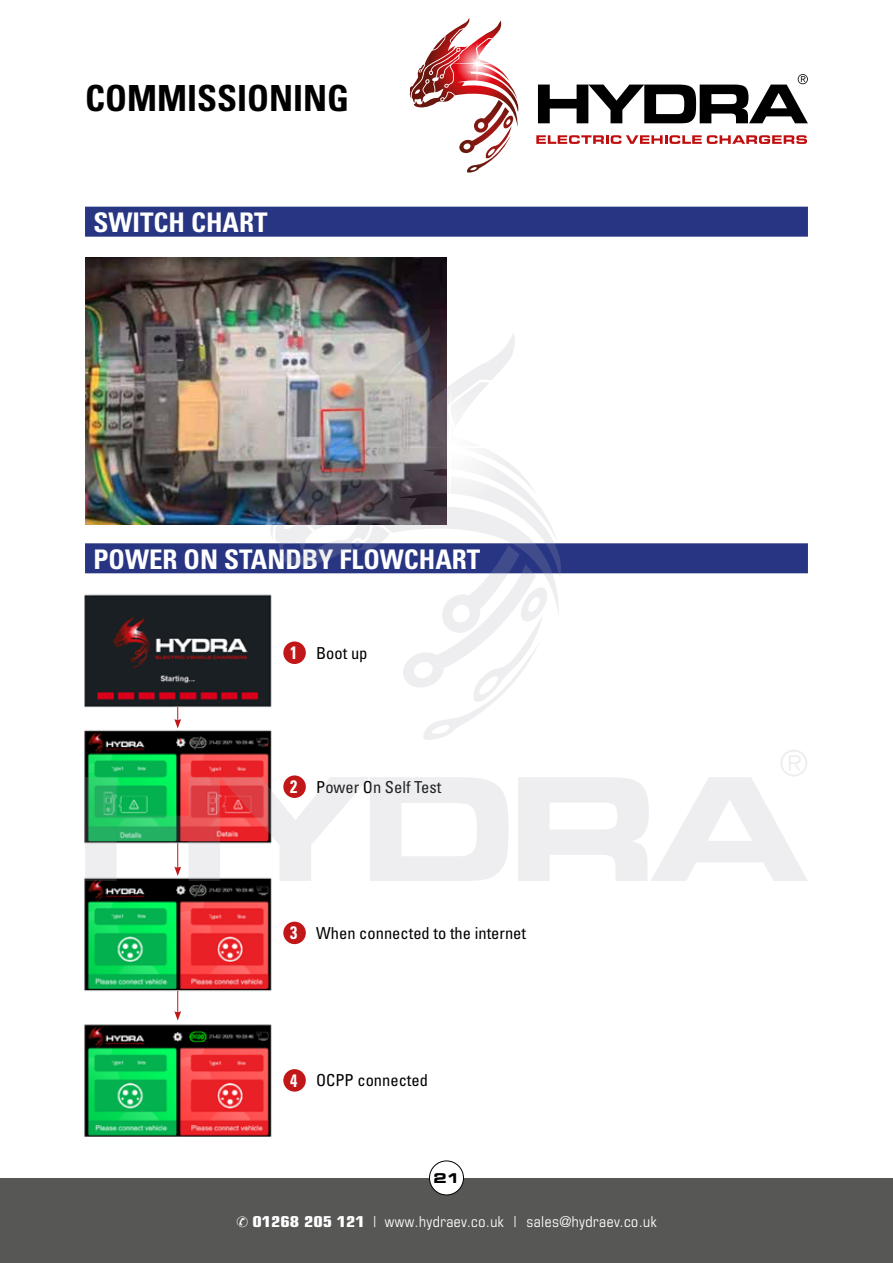
<style>
.page{position:relative;width:893px;height:1263px;background:#fff}
.page>*{position:absolute;margin:0;border:0;box-sizing:border-box;transform-origin:0 0}
.t1{font:700 condensed 36px "Univers LT Std";color:#000}
.t2{font:700 condensed 27px "Univers LT Std";color:#fff}
.t3{font:700 condensed 18px "Univers LT Std";color:#fff;scale:.9 1}
.t4{font:condensed 16.5px "Univers LT Std";color:#000}
.t5{font:condensed 15px "Eurostile LT Std";letter-spacing:.03em;color:#fff}
.t6{font:13.5px "Eurostile LT Std Bold Ex 2";color:#000}
.s1{font-weight:700}
</style>
<div class="page">
<div style="left:0;top:1178px;width:893px;height:85px;background:#575756"></div>
<div style="left:429px;top:1161px;width:34px;height:34px;background:#fff;border-radius:50%"></div>
<div style="left:429px;top:1160px;width:35px;height:35px;border:1px solid #000;border-radius:50%"></div>
<svg style="left:410px;top:18px;width:109px;height:155px"></svg>
<svg style="left:536px;top:135px;width:271px;height:9px"></svg>
<svg style="left:538px;top:74px;width:270px;height:49px"></svg>
<img style="left:85px;top:258px;width:361px;height:267px">
<div style="left:85px;top:207px;width:723px;height:30px;background:#283583"></div>
<div style="left:85px;top:543px;width:723px;height:30px;background:#283583"></div>
<img style="left:84px;top:594px;width:188px;height:543px">
<div style="left:283px;top:641px;width:24px;height:24px;background:#c11718;border-radius:50%"></div>
<div style="left:282px;top:640px;width:25px;height:25px;border:2px solid #fff;border-radius:50%"></div>
<div style="left:282px;top:774px;width:25px;height:25px;border:2px solid #fff;border-radius:50%"></div>
<div style="left:283px;top:921px;width:24px;height:24px;background:#c11718;border-radius:50%"></div>
<div style="left:282px;top:920px;width:25px;height:26px;border:2px solid #fff;border-radius:50%"></div>
<div style="left:283px;top:1068px;width:24px;height:24px;background:#c11718;border-radius:50%"></div>
<div style="left:282px;top:1068px;width:25px;height:25px;border:2px solid #fff;border-radius:50%"></div>
<svg style="left:174px;top:707px;width:7px;height:21px"></svg>
<svg style="left:174px;top:991px;width:7px;height:29px"></svg>
<img style="left:270px;top:325px;width:214px;height:240px">
<svg style="left:402px;top:545px;width:146px;height:195px"></svg>
<svg style="left:372px;top:385px;width:148px;height:126px"></svg>
<svg style="left:85px;top:777px;width:424px;height:104px"></svg>
<svg style="left:518px;top:750px;width:290px;height:131px"></svg>
<h1 class="t1" style="left:85px;top:76px;width:266px">COMMISSIONING</h1>
<h2 class="t2" style="left:94px;top:206px;width:176px">SWITCH CHART</h2>
<h2 class="t2" style="left:94px;top:543px;width:388px">POWER ON STANDBY FLOWCHART</h2>
<p class="t3" style="left:290px;top:642px;width:9px">1</p>
<p class="t4" style="left:316px;top:642px;width:53px">Boot up</p>
<p class="t3" style="left:290px;top:776px;width:9px">2</p>
<p class="t4" style="left:316px;top:776px;width:127px">Power On Self Test</p>
<p class="t3" style="left:290px;top:922px;width:9px">3</p>
<p class="t4" style="left:316px;top:922px;width:211px">When connected to the internet</p>
<p class="t3" style="left:290px;top:1069px;width:9px">4</p>
<p class="t4" style="left:316px;top:1070px;width:113px">OCPP connected</p>
<p class="t6" style="left:433px;top:1169px;width:28px">21</p>
<p class="t5" style="left:236px;top:1212px;width:422px">✆ <span class="s1">01268 205 121</span> | www.hydraev.co.uk | sales@hydraev.co.uk</p>
</div>
